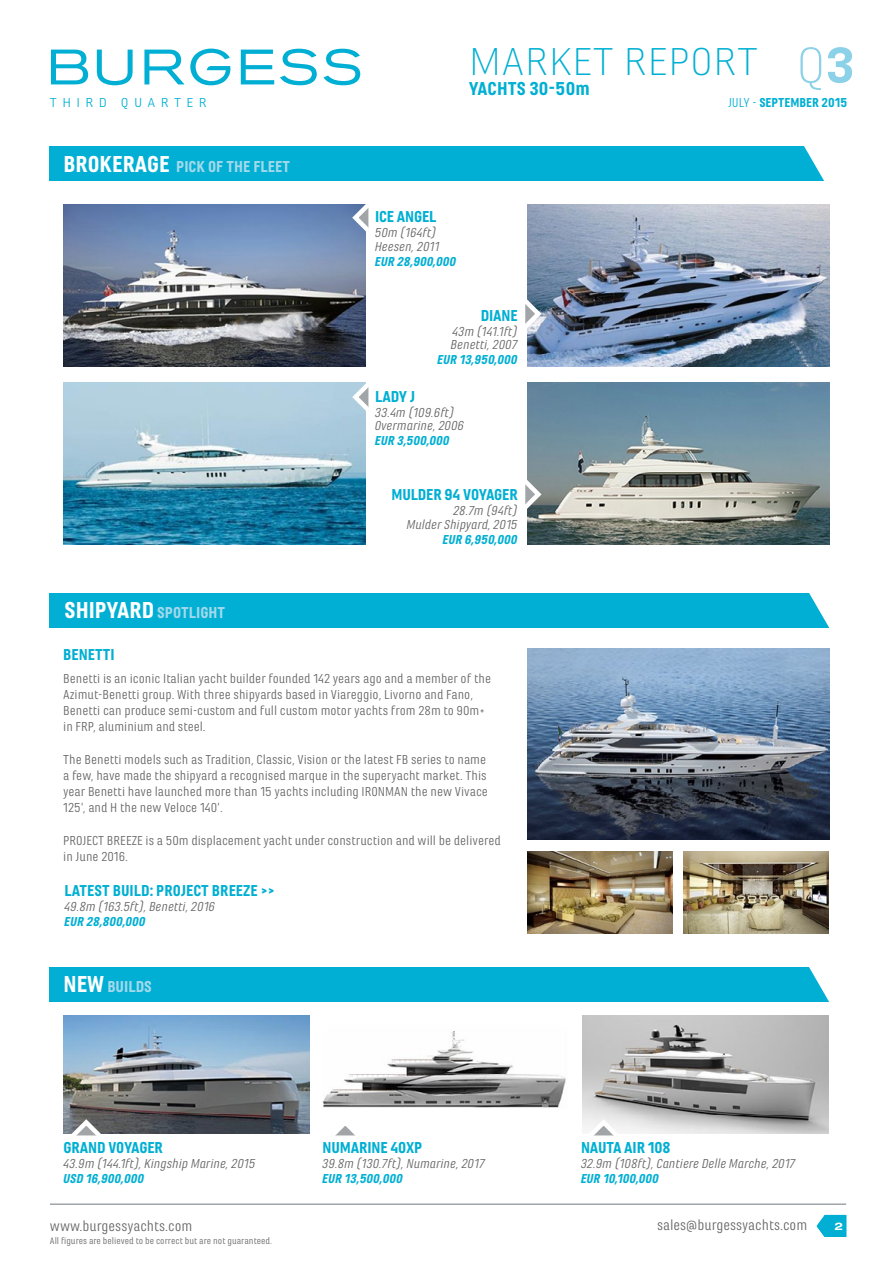
<style>
.page{position:relative;width:893px;height:1263px;background:#fff}
.page>*{position:absolute;margin:0;border:0;box-sizing:border-box;transform-origin:0 0}
.t1{font:300 52.5px "Marianina X Wd FY";color:#8bd1e7}
.t2{font:300 40.5px "Marianina X Wd FY";letter-spacing:.005em;color:#00afd3}
.t3{font:900 19.5px "Marianina Wd FY";letter-spacing:.005em;color:#00afd3}
.t4{font:900 16.5px "Marianina Wd FY";letter-spacing:-.01em;color:#00afd3}
.t5{font:900 16.5px "Marianina Wd FY";color:#a3d9eb}
.t6{font:15px "Marianina Wd FY";color:#646363}
.t7{font:13.5px/16.2px "Marianina Wd FY";color:#646363}
.t8{font:italic 13.5px/13.5px "Marianina Wd FY";color:#646363}
.t9{font:italic 900 13.5px "Marianina Wd FY";color:#00afd3}
.t10{font:900 13.5px "Marianina Wd FY";color:#00afd3}
.t11{font:13.5px "Marianina X Wd FY";letter-spacing:.4em;color:#00afd3}
.t12{font:900 10.5px "Marianina Wd FY";color:#fff}
.t13{font:700 expanded 10.35px "Helvetica Neue";color:#fff}
.t14{font:9.75px "Marianina Wd FY";color:#646363}
.s1{font-weight:900}
.s2{font-weight:400}
.s3{font-size:24px;color:#fff}
</style>
<div class="page">
<img style="left:63px;top:1015px;width:247px;height:118px">
<svg style="left:67px;top:1116px;width:39px;height:20px"></svg>
<div style="left:50px;top:593px;width:780px;height:34px;background:#00afd3"></div>
<svg style="left:794px;top:541px;width:36px;height:87px"></svg>
<img style="left:527px;top:649px;width:302px;height:190px">
<img style="left:64px;top:205px;width:302px;height:161px">
<img style="left:64px;top:382px;width:302px;height:162px">
<img style="left:527px;top:382px;width:302px;height:162px">
<img style="left:527px;top:205px;width:302px;height:161px">
<svg style="left:349px;top:204px;width:20px;height:33px"></svg>
<svg style="left:525px;top:294px;width:20px;height:39px"></svg>
<svg style="left:349px;top:382px;width:20px;height:34px"></svg>
<svg style="left:525px;top:475px;width:20px;height:39px"></svg>
<div style="left:50px;top:147px;width:780px;height:34px;background:#00afd3"></div>
<svg style="left:798px;top:146px;width:32px;height:35px"></svg>
<div style="left:50px;top:967px;width:780px;height:34px;background:#00afd3"></div>
<svg style="left:804px;top:933px;width:26px;height:69px"></svg>
<img style="left:323px;top:1031px;width:243px;height:77px">
<img style="left:582px;top:1015px;width:247px;height:118px">
<svg style="left:335px;top:1126px;width:21px;height:10px"></svg>
<svg style="left:584px;top:1116px;width:39px;height:20px"></svg>
<img style="left:527px;top:851px;width:145px;height:82px">
<img style="left:684px;top:851px;width:145px;height:82px">
<svg style="left:816px;top:1215px;width:30px;height:22px"></svg>
<hr style="left:50px;top:1203px;width:796px;height:2px;background:#a1a5a7">
<svg style="left:51px;top:49px;width:309px;height:36px"></svg>
<h2 class="t2" style="left:469px;top:40px;width:291px">MARKET REPORT</h2>
<h3 class="t3" style="left:469px;top:78px;width:122px">YACHTS 30-50m</h3>
<h1 class="t1" style="left:796px;top:37px;width:60px">Q<span class="s1">3</span></h1>
<p class="t11" style="left:50px;top:96px;width:158px">THIRD QUARTER</p>
<p class="t10" style="left:728px;top:96px;width:121px"><span class="s2">JULY -</span> SEPTEMBER 2015</p>
<p class="t5" style="left:64px;top:157px;width:228px"><span class="s3">BROKERAGE</span> PICK OF THE FLEET</p>
<p class="t5" style="left:65px;top:604px;width:162px"><span class="s3">SHIPYARD</span> SPOTLIGHT</p>
<p class="t4" style="left:375px;top:208px;width:63px">ICE ANGEL</p>
<p class="t8" style="left:375px;top:226px;width:66px">50m (164ft)<br>Heesen, 2011</p>
<p class="t9" style="left:375px;top:254px;width:83px">EUR 28,900,000</p>
<p class="t4" style="left:481px;top:306px;width:38px">DIANE</p>
<p class="t8" style="left:451px;top:325px;width:68px">43m (141.1ft)<br>Benetti, 2007</p>
<p class="t9" style="left:437px;top:352px;width:82px">EUR 13,950,000</p>
<p class="t4" style="left:375px;top:387px;width:42px">LADY J</p>
<p class="t8" style="left:375px;top:405px;width:91px">33.4m (109.6ft)<br>Overmarine, 2006</p>
<p class="t9" style="left:375px;top:433px;width:76px">EUR 3,500,000</p>
<p class="t4" style="left:391px;top:486px;width:128px">MULDER 94 VOYAGER</p>
<p class="t8" style="left:407px;top:504px;width:112px;text-align:right">28.7m (94ft)<br>Mulder Shipyard, 2015</p>
<p class="t9" style="left:443px;top:532px;width:76px">EUR 6,950,000</p>
<p class="t4" style="left:63px;top:646px;width:53px">BENETTI</p>
<p class="t7" style="left:63px;top:670px;width:429px">Benetti is an iconic Italian yacht builder founded 142 years ago and a member of the Azimut-Benetti group. With three shipyards based in Viareggio, Livorno and Fano, Benetti can produce semi-custom and full custom motor yachts from 28m to 90m+ in FRP, aluminium and steel.</p>
<p class="t7" style="left:63px;top:751px;width:426px">The Benetti models such as Tradition, Classic, Vision or the latest FB series to name a few, have made the shipyard a recognised marque in the superyacht market. This year Benetti have launched more than 15 yachts including IRONMAN the new Vivace 125’, and H the new Veloce 140’.</p>
<p class="t7" style="left:63px;top:832px;width:439px">PROJECT BREEZE is a 50m displacement yacht under construction and will be delivered in June 2016.</p>
<p class="t4" style="left:65px;top:881px;width:212px">LATEST BUILD: PROJECT BREEZE &gt;&gt;</p>
<p class="t8" style="left:65px;top:900px;width:152px">49.8m (163.5ft), Benetti, 2016</p>
<p class="t9" style="left:65px;top:914px;width:83px">EUR 28,800,000</p>
<p class="t5" style="left:64px;top:977px;width:90px"><span class="s3">NEW</span> BUILDS</p>
<p class="t4" style="left:64px;top:1138px;width:101px">GRAND VOYAGER</p>
<p class="t8" style="left:64px;top:1157px;width:194px">43.9m (144.1ft), Kingship Marine, 2015</p>
<p class="t9" style="left:64px;top:1171px;width:82px">USD 16,900,000</p>
<p class="t4" style="left:323px;top:1138px;width:101px">NUMARINE 40XP</p>
<p class="t8" style="left:323px;top:1157px;width:164px">39.8m (130.7ft), Numarine, 2017</p>
<p class="t9" style="left:323px;top:1171px;width:82px">EUR 13,500,000</p>
<p class="t4" style="left:581px;top:1138px;width:91px">NAUTA AIR 108</p>
<p class="t8" style="left:581px;top:1157px;width:216px">32.9m (108ft), Cantiere Delle Marche, 2017</p>
<p class="t9" style="left:581px;top:1171px;width:80px">EUR 10,100,000</p>
<p class="t6" style="left:50px;top:1217px;width:144px">www.burgessyachts.com</p>
<p class="t6" style="left:657px;top:1217px;width:152px">sales@burgessyachts.com</p>
<p class="t12" style="left:837px;top:1220px;width:7px">2</p>
<p class="t14" style="left:50px;top:1235px;width:224px">All figures are believed to be correct but are not guaranteed.</p>
<p class="t13" style="left:835px;top:1220px;width:10px">2</p>
</div>
